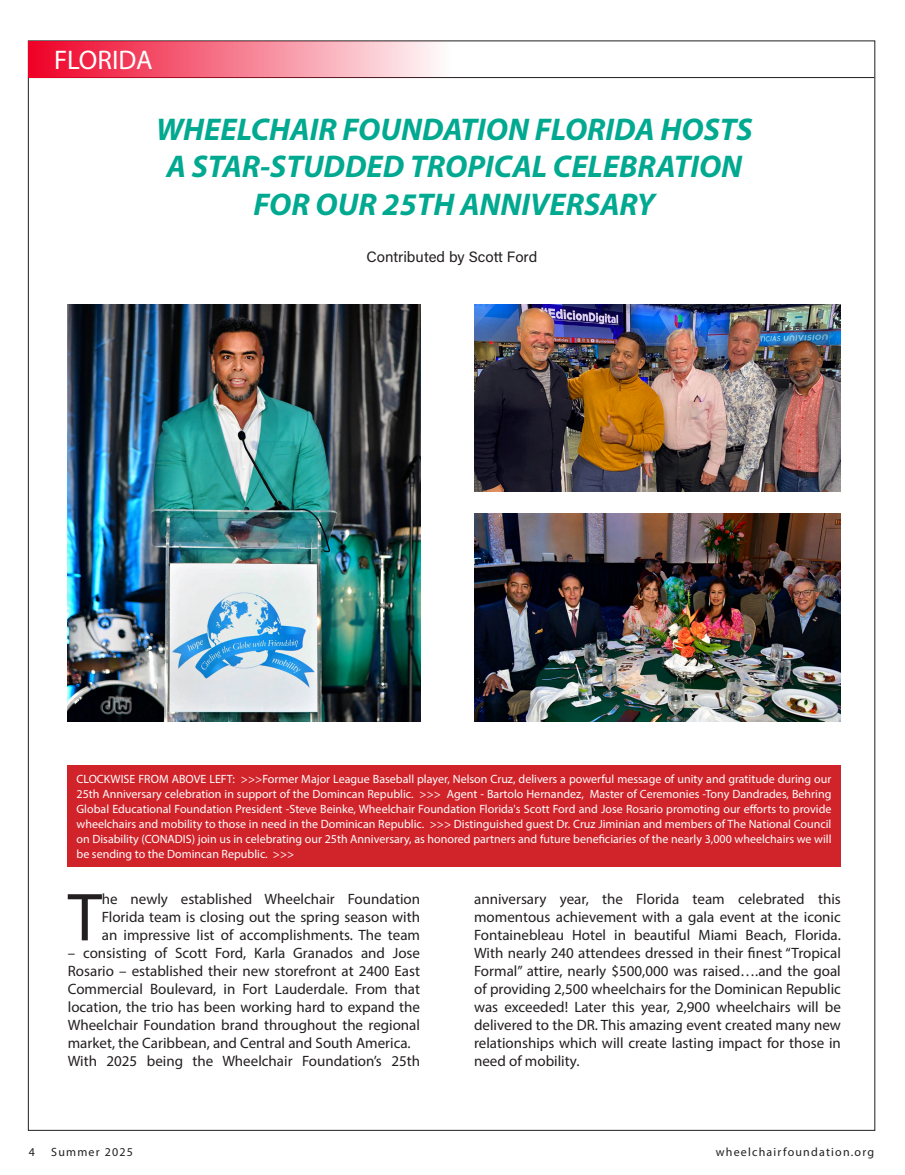
<style>
.page{position:relative;width:905px;height:1175px;background:#fff}
.page>*{position:absolute;margin:0;border:0;box-sizing:border-box;transform-origin:0 0}
.t1{font:68.4px "Myriad Pro";color:#231f20}
.t2{font:italic 700 31.5px "Myriad Pro";color:#00a990}
.t3{font:27px "Myriad Pro";color:#fff}
.t4{font:15px/18px "Myriad Pro";color:#231f20;text-align:justify}
.t5{font:15px "Acumin Pro";color:#231f20}
.t6{font:12px/15px "Myriad Pro";color:#fff;text-align:justify}
.t7{font:12px "Myriad Pro";letter-spacing:.1em;color:#231f20}
</style>
<div class="page">
<hr style="left:28px;top:77px;width:846px;height:1px;background:#231f20">
<div style="left:29px;top:41px;width:422px;height:36px;background:linear-gradient(to right,#ef0026,#fefcfc)"></div>
<div style="left:68px;top:765px;width:772px;height:102px;background:#d1232a"></div>
<img style="left:68px;top:304px;width:352px;height:417px">
<img style="left:474px;top:304px;width:366px;height:188px">
<img style="left:474px;top:513px;width:366px;height:208px">
<p class="t3" style="left:54px;top:43px;width:100px">FLORIDA</p>
<p class="t2" style="left:156px;top:108px;width:598px">WHEELCHAIR FOUNDATION FLORIDA HOSTS</p>
<p class="t2" style="left:166px;top:146px;width:577px">A STAR-STUDDED TROPICAL CELEBRATION</p>
<p class="t2" style="left:253px;top:184px;width:403px">FOR OUR 25TH ANNIVERSARY</p>
<p class="t5" style="left:366px;top:246px;width:172px">Contributed by Scott Ford</p>
<p class="t6" style="left:77px;top:771px;width:756px">CLOCKWISE FROM ABOVE LEFT: &gt;&gt;&gt;Former Major League Baseball player, Nelson Cruz, delivers a powerful message of unity and gratitude during our 25th Anniversary celebration in support of the Domincan Republic. &gt;&gt;&gt; Agent - Bartolo Hernandez, Master of Ceremonies -Tony Dandrades, Behring Global Educational Foundation President -Steve Beinke, Wheelchair Foundation Florida's Scott Ford and Jose Rosario promoting our efforts to provide wheelchairs and mobility to those in need in the Dominican Republic. &gt;&gt;&gt; Distinguished guest Dr. Cruz Jiminian and members of The National Council on Disability (CONADIS) join us in celebrating our 25th Anniversary, as honored partners and future beneficiaries of the nearly 3,000 wheelchairs we will be sending to the Domincan Republic. &gt;&gt;&gt;</p>
<p class="t1" style="left:68px;top:875px;width:36px">T</p>
<p class="t4" style="left:102px;top:890px;width:320px">he newly established Wheelchair Foundation Florida team is closing out the spring season with an impressive list of accomplishments. The team</p>
<p class="t4" style="left:68px;top:944px;width:354px">– consisting of Scott Ford, Karla Granados and Jose Rosario – established their new storefront at 2400 East Commercial Boulevard, in Fort Lauderdale. From that location, the trio has been working hard to expand the Wheelchair Foundation brand throughout the regional market, the Caribbean, and Central and South America.</p>
<p class="t4" style="left:68px;top:1052px;width:354px">With 2025 being the Wheelchair Foundation’s 25th</p>
<p class="t4" style="left:474px;top:890px;width:368px">anniversary year, the Florida team celebrated this momentous achievement with a gala event at the iconic Fontainebleau Hotel in beautiful Miami Beach, Florida.<br>With nearly 240 attendees dressed in their finest “Tropical Formal” attire, nearly $500,000 was raised….and the goal of providing 2,500 wheelchairs for the Dominican Republic was exceeded! Later this year, 2,900 wheelchairs will be delivered to the DR. This amazing event created many new relationships which will create lasting impact for those in need of mobility.</p>
<p class="t7" style="left:29px;top:1144px;width:8px">4</p>
<p class="t7" style="left:51px;top:1144px;width:83px">Summer 2025</p>
<p class="t7" style="left:715px;top:1144px;width:160px">wheelchairfoundation.org</p>
</div>
